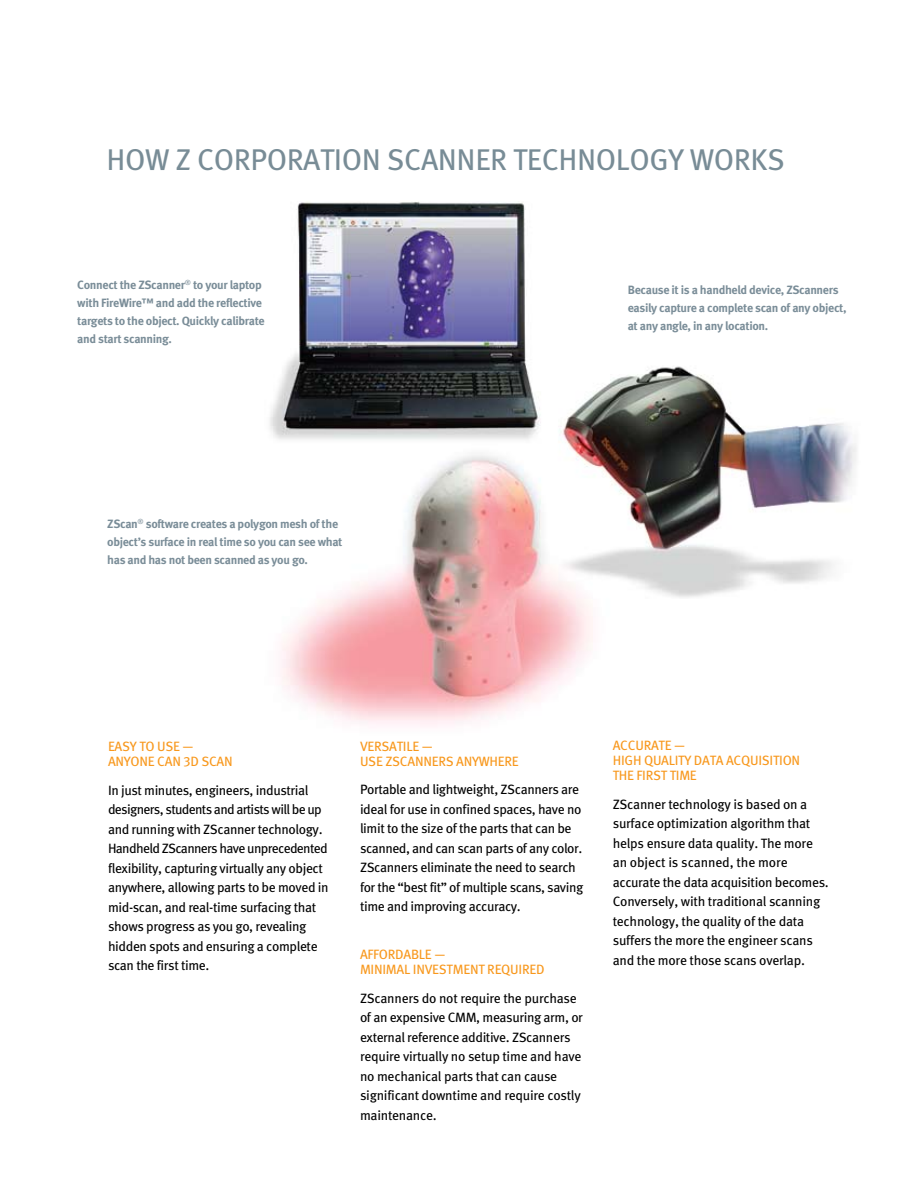
<style>
.page{position:relative;width:918px;height:1188px;background:#fff}
.page>*{position:absolute;margin:0;border:0;box-sizing:border-box;transform-origin:0 0}
.t1{font:30px "Meta OT";letter-spacing:-.015em;color:#788c96}
.t2{font:13.5px/19.5px "Meta OT";letter-spacing:-.03em;color:#000}
.t3{font:13.5px/15px "Meta OT";letter-spacing:-.02em;color:#f8981d}
.t4{font:700 12px/18px "Meta OT";letter-spacing:-.03em;color:#7a8d98}
</style>
<div class="page">
<img style="left:270px;top:201px;width:587px;height:526px">
<h1 class="t1" style="left:106px;top:141px;width:680px">HOW Z CORPORATION SCANNER TECHNOLOGY WORKS</h1>
<p class="t4" style="left:77px;top:276px;width:189px">Connect the ZScanner<sup>®</sup> to your laptop with FireWire™ and add the reflective targets to the object. Quickly calibrate and start scanning.</p>
<p class="t4" style="left:107px;top:515px;width:237px">ZScan<sup>®</sup> software creates a polygon mesh of the object’s surface in real time so you can see what has and has not been scanned as you go.</p>
<p class="t4" style="left:628px;top:281px;width:220px">Because it is a handheld device, ZScanners easily capture a complete scan of any object, at any angle, in any location.</p>
<p class="t3" style="left:108px;top:739px;width:126px">EASY TO USE —<br>ANYONE CAN 3D SCAN</p>
<p class="t2" style="left:108px;top:780px;width:222px">In just minutes, engineers, industrial designers, students and artists will be up and running with ZScanner technology.<br>Handheld ZScanners have unprecedented flexibility, capturing virtually any object anywhere, allowing parts to be moved in mid-scan, and real-time surfacing that shows progress as you go, revealing hidden spots and ensuring a complete scan the first time.</p>
<p class="t3" style="left:360px;top:739px;width:160px">VERSATILE —<br>USE ZSCANNERS ANYWHERE</p>
<p class="t2" style="left:360px;top:780px;width:225px">Portable and lightweight, ZScanners are ideal for use in confined spaces, have no limit to the size of the parts that can be scanned, and can scan parts of any color.<br>ZScanners eliminate the need to search for the “best fit” of multiple scans, saving time and improving accuracy.</p>
<p class="t3" style="left:360px;top:947px;width:186px">AFFORDABLE —<br>MINIMAL INVESTMENT REQUIRED</p>
<p class="t2" style="left:360px;top:988px;width:225px">ZScanners do not require the purchase of an expensive CMM, measuring arm, or external reference additive. ZScanners require virtually no setup time and have no mechanical parts that can cause significant downtime and require costly maintenance.</p>
<p class="t3" style="left:613px;top:738px;width:189px">ACCURATE —<br>HIGH QUALITY DATA ACQUISITION<br>THE FIRST TIME</p>
<p class="t2" style="left:613px;top:795px;width:218px">ZScanner technology is based on a surface optimization algorithm that helps ensure data quality. The more an object is scanned, the more accurate the data acquisition becomes.<br>Conversely, with traditional scanning technology, the quality of the data suffers the more the engineer scans and the more those scans overlap.</p>
</div>
